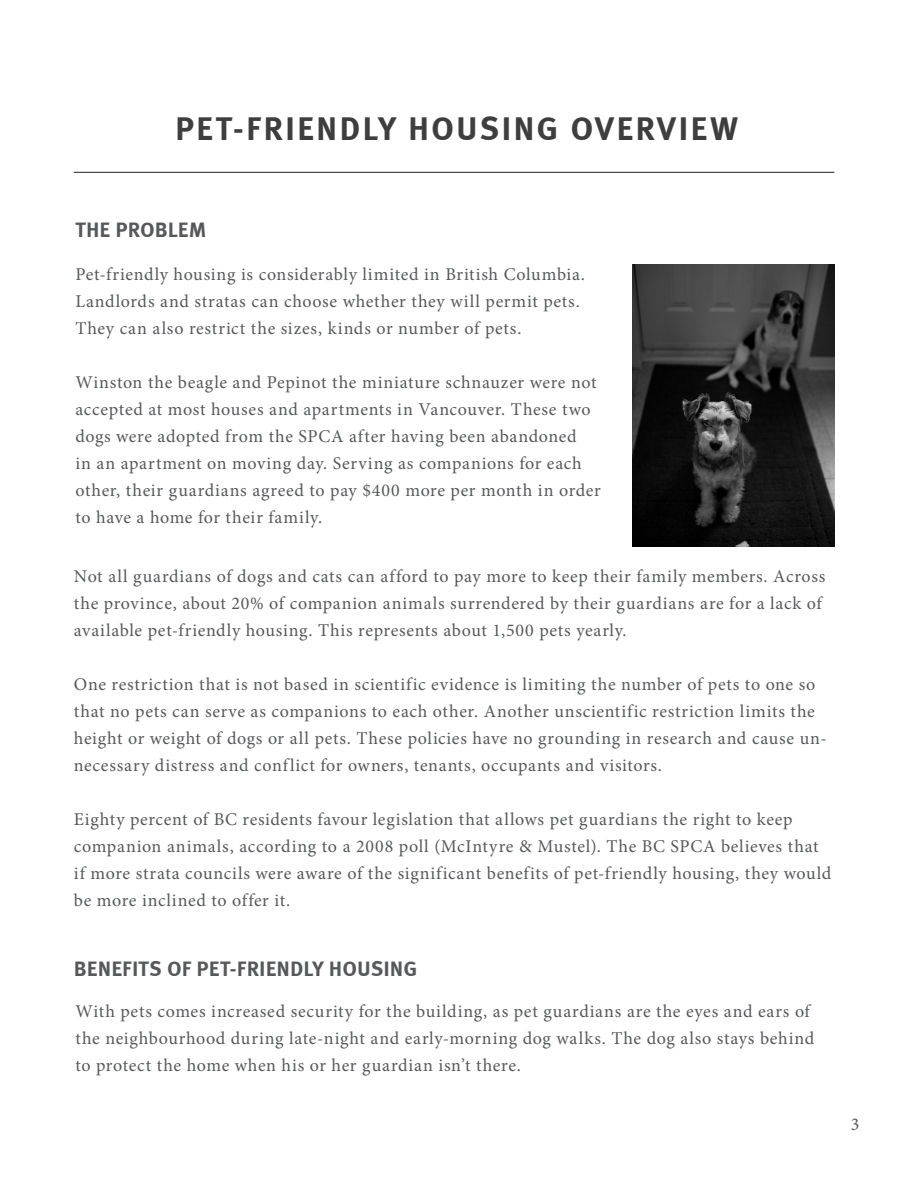
<style>
.page{position:relative;width:918px;height:1188px;background:#fff}
.page>*{position:absolute;margin:0;border:0;box-sizing:border-box;transform-origin:0 0}
.t1{font:33px "Meta Bold Caps";letter-spacing:.06em;color:#3e3e3f}
.t2{font:21px "Meta Bold Caps";color:#57585a}
.t3{font:18px/27px "Minion Pro";letter-spacing:.04em;color:#57585a}
</style>
<div class="page">
<hr style="left:74px;top:172px;width:760px;height:1px;background:#231f20">
<img style="left:632px;top:265px;width:202px;height:282px">
<p class="t1" style="left:175px;top:109px;width:564px">PET-FRIENDLY HOUSING OVERVIEW</p>
<p class="t2" style="left:75px;top:217px;width:133px">THE PROBLEM</p>
<p class="t3" style="left:75px;top:261px;width:511px">Pet-friendly housing is considerably limited in British Columbia.<br>Landlords and stratas can choose whether they will permit pets.<br>They can also restrict the sizes, kinds or number of pets.</p>
<p class="t3" style="left:75px;top:369px;width:527px">Winston the beagle and Pepinot the miniature schnauzer were not accepted at most houses and apartments in Vancouver. These two dogs were adopted from the SPCA after having been abandoned<br>in an apartment on moving day. Serving as companions for each other, their guardians agreed to pay $400 more per month in order to have a home for their family.</p>
<p class="t3" style="left:74px;top:563px;width:753px">Not all guardians of dogs and cats can afford to pay more to keep their family members. Across the province, about 20% of companion animals surrendered by their guardians are for a lack of available pet-friendly housing. This represents about 1,500 pets yearly.</p>
<p class="t3" style="left:74px;top:671px;width:755px">One restriction that is not based in scientific evidence is limiting the number of pets to one so that no pets can serve as companions to each other. Another unscientific restriction limits the height or weight of dogs or all pets. These policies have no grounding in research and cause un&shy;necessary distress and conflict for owners, tenants, occupants and visitors.</p>
<p class="t3" style="left:74px;top:806px;width:759px">Eighty percent of BC residents favour legislation that allows pet guardians the right to keep companion animals, according to a 2008 poll (McIntyre &amp; Mustel). The BC SPCA believes that if more strata councils were aware of the significant benefits of pet-friendly housing, they would be more inclined to offer it.</p>
<p class="t2" style="left:74px;top:956px;width:345px">BENEFITS OF PET-FRIENDLY HOUSING</p>
<p class="t3" style="left:75px;top:998px;width:740px">With pets comes increased security for the building, as pet guardians are the eyes and ears of the neighbourhood during late-night and early-morning dog walks. The dog also stays behind to protect the home when his or her guardian isn’t there.</p>
<p class="t3" style="left:851px;top:1111px;width:10px">3</p>
</div>
